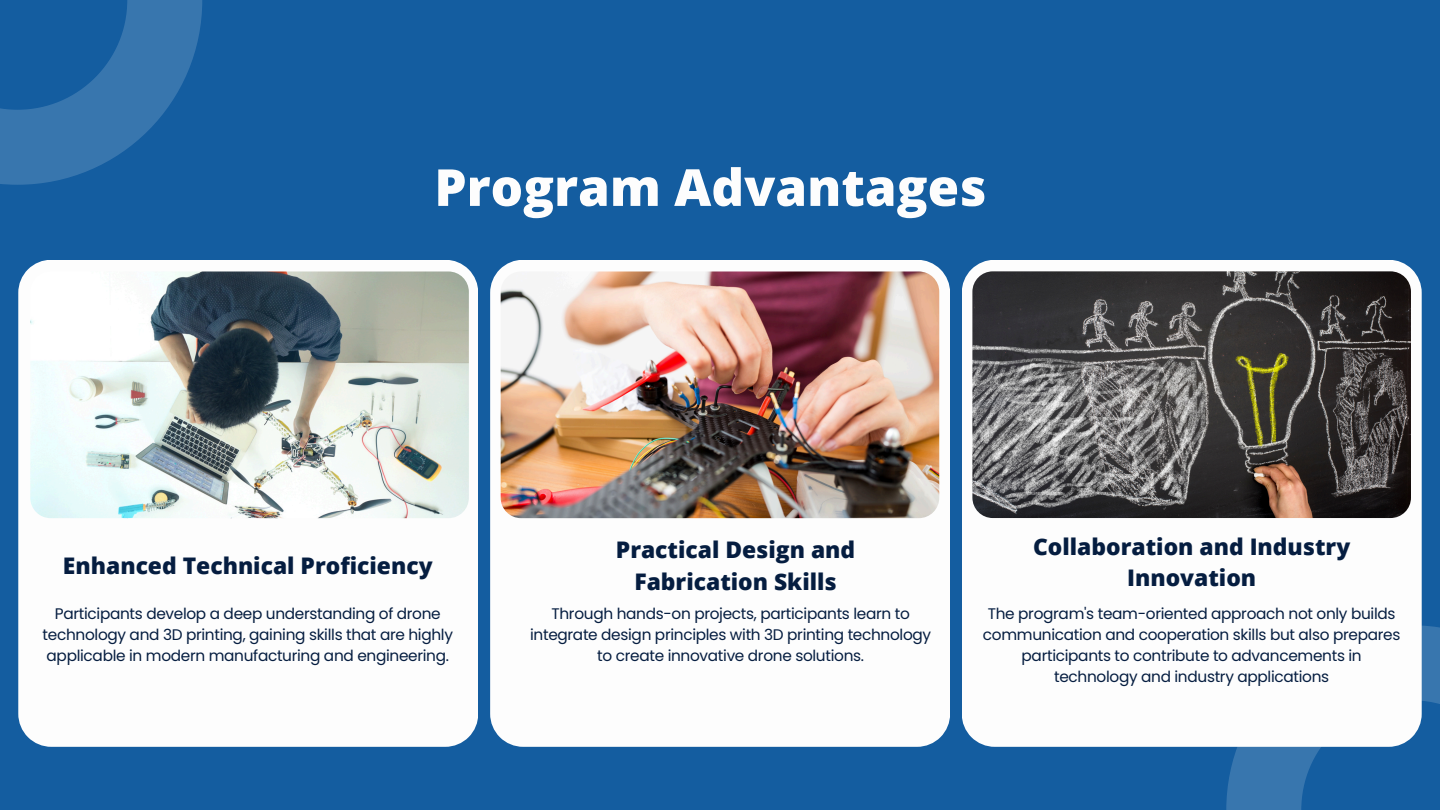
<style>
.page{position:relative;width:1440px;height:810px;background:#145da0}
.page>*{position:absolute;margin:0;border:0;box-sizing:border-box;transform-origin:0 0}
.t1{font:800 51.1px "Open Sans";color:#fdfdfd}
.t2{font:800 22.9px/31.5px "Open Sans";color:#051d40;text-align:center}
.t3{font:15.3px/20.8px "Poppins";letter-spacing:-.02em;color:#051d40;text-align:center}
</style>
<div class="page">
<div style="left:962px;top:260px;width:460px;height:487px;background:#fdfdfd"></div>
<div style="left:490px;top:260px;width:460px;height:487px;background:#fdfdfd"></div>
<div style="left:18px;top:260px;width:460px;height:487px;background:#fdfdfd"></div>
<svg style="left:0;top:0;width:202px;height:185px"></svg>
<svg style="left:1226px;top:625px;width:214px;height:185px"></svg>
<img style="left:30px;top:271px;width:439px;height:247px;border-radius:20px">
<img style="left:501px;top:271px;width:438px;height:247px;border-radius:20px">
<img style="left:972px;top:271px;width:439px;height:247px;border-radius:20px">
<h2 class="t1" style="left:434px;top:151px;width:554px">Program Advantages</h2>
<p class="t2" style="left:63px;top:549px;width:371px">Enhanced Technical Proficiency</p>
<p class="t3" style="left:43px;top:603px;width:412px">Participants develop a deep understanding of drone technology and 3D printing, gaining skills that are highly applicable in modern manufacturing and engineering.</p>
<h2 class="t2" style="left:616px;top:534px;width:241px">Practical Design and<br>Fabrication Skills</h2>
<p class="t2" style="left:1033px;top:530px;width:319px">Collaboration and Industry<br>Innovation</p>
<p class="t3" style="left:530px;top:603px;width:403px">Through hands-on projects, participants learn to integrate design principles with 3D printing technology to create innovative drone solutions.</p>
<p class="t3" style="left:983px;top:603px;width:419px">The program's team-oriented approach not only builds communication and cooperation skills but also prepares participants to contribute to advancements in technology and industry applications</p>
</div>
